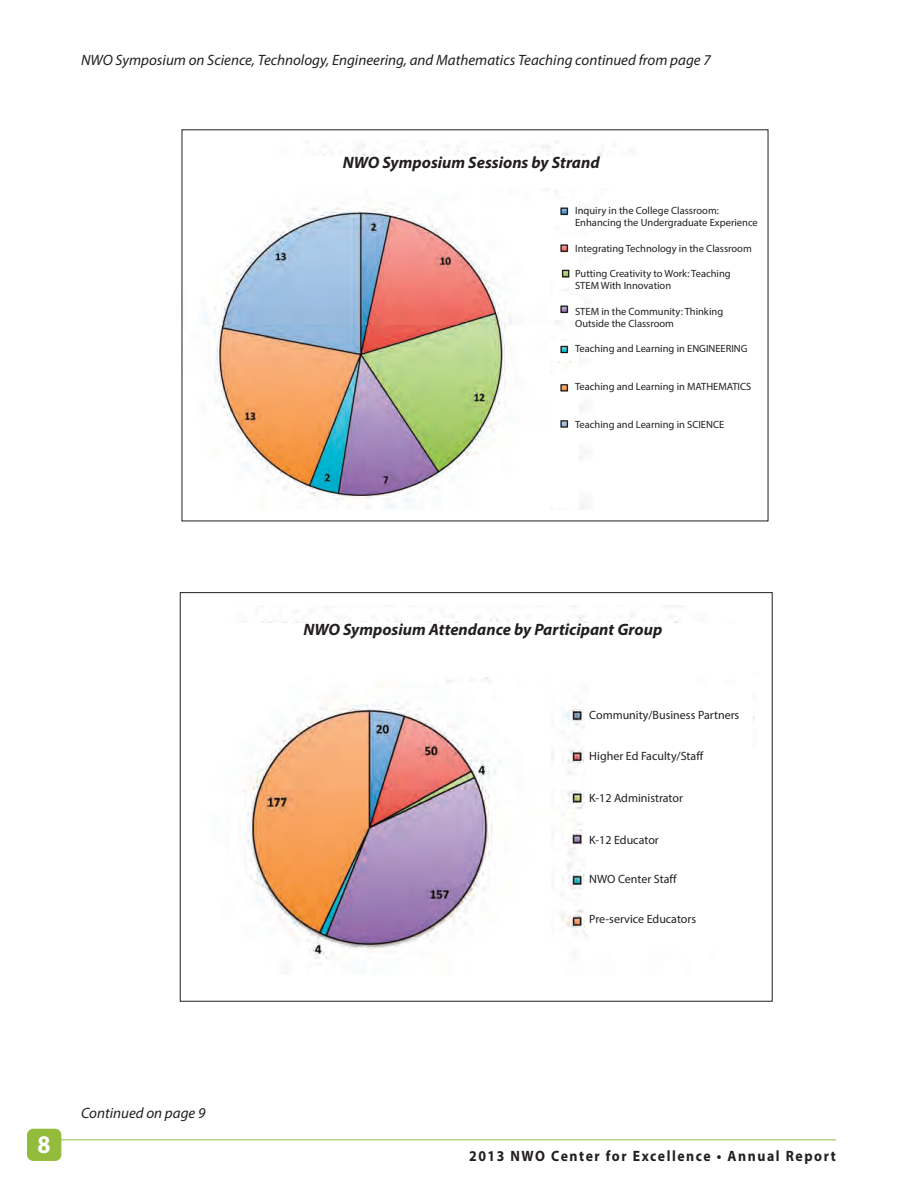
<style>
.page{position:relative;width:918px;height:1188px;background:#fff}
.page>*{position:absolute;margin:0;border:0;box-sizing:border-box;transform-origin:0 0}
.t1{font:700 25.5px "Myriad Pro";color:#fff;scale:.92 1}
.t2{font:italic 700 16.5px "Myriad Pro";color:#231f20}
.t3{font:italic 15px "Myriad Pro";color:#231f20}
.t4{font:700 15px "Myriad Pro";letter-spacing:.115em;color:#231f20;scale:.92 1}
.t5{font:12px "Myriad Pro";color:#231f20}
.t6{font:10.5px/12.6px "Myriad Pro";color:#231f20}
</style>
<div class="page">
<hr style="left:55px;top:1139px;width:781px;height:1px;background:#93bc3d">
<div style="left:27px;top:1129px;width:34px;height:32px;background:#93bc3d;border-radius:6px"></div>
<img style="left:204px;top:141px;width:405px;height:369px">
<div style="left:547px;top:409px;width:32px;height:99px;background:#fff"></div>
<img style="left:560px;top:420px;width:9px;height:8px">
<img style="left:547px;top:374px;width:32px;height:35px">
<img style="left:547px;top:342px;width:32px;height:18px">
<img style="left:547px;top:296px;width:32px;height:23px">
<img style="left:548px;top:261px;width:32px;height:20px">
<img style="left:547px;top:234px;width:32px;height:30px">
<img style="left:547px;top:199px;width:32px;height:25px">
<img style="left:244px;top:606px;width:511px;height:359px">
<div style="left:209px;top:156px;width:524px;height:32px;background:#fff"></div>
<div style="left:213px;top:623px;width:540px;height:54px;background:#fff"></div>
<div style="left:585px;top:705px;width:27px;height:229px;background:#fff"></div>
<div style="left:589px;top:685px;width:163px;height:265px;background:#fff"></div>
<h3 class="t3" style="left:81px;top:55px;width:631px">NWO Symposium on Science, Technology, Engineering, and Mathematics Teaching continued from page 7</h3>
<h2 class="t2" style="left:343px;top:156px;width:258px">NWO Symposium Sessions by Strand</h2>
<p class="t6" style="left:575px;top:205px;width:184px">Inquiry in the College Classroom:<br>Enhancing the Undergraduate Experience</p>
<p class="t6" style="left:575px;top:243px;width:178px">Integrating Technology in the Classroom</p>
<p class="t6" style="left:575px;top:268px;width:157px">Putting Creativity to Work: Teaching<br>STEM With Innovation</p>
<p class="t6" style="left:575px;top:306px;width:150px">STEM in the Community: Thinking<br>Outside the Classroom</p>
<p class="t6" style="left:575px;top:343px;width:174px">Teaching and Learning in ENGINEERING</p>
<p class="t6" style="left:575px;top:381px;width:178px">Teaching and Learning in MATHEMATICS</p>
<p class="t6" style="left:575px;top:419px;width:151px">Teaching and Learning in SCIENCE</p>
<h1 class="t1" style="left:37px;top:1135px;width:16px">8</h1>
<h3 class="t3" style="left:81px;top:1108px;width:126px">Continued on page 9</h3>
<h2 class="t2" style="left:303px;top:624px;width:360px">NWO Symposium Attendance by Participant Group</h2>
<p class="t5" style="left:589px;top:711px;width:152px">Community/Business Partners</p>
<p class="t5" style="left:589px;top:751px;width:116px">Higher Ed Faculty/Staff</p>
<p class="t5" style="left:589px;top:793px;width:95px">K-12 Administrator</p>
<p class="t5" style="left:589px;top:835px;width:71px">K-12 Educator</p>
<p class="t5" style="left:589px;top:874px;width:89px">NWO Center Staff</p>
<p class="t5" style="left:589px;top:915px;width:108px">Pre-service Educators</p>
<h3 class="t4" style="left:469px;top:1150px;width:400px">2013 NWO Center for Excellence • Annual Report</h3>
</div>
